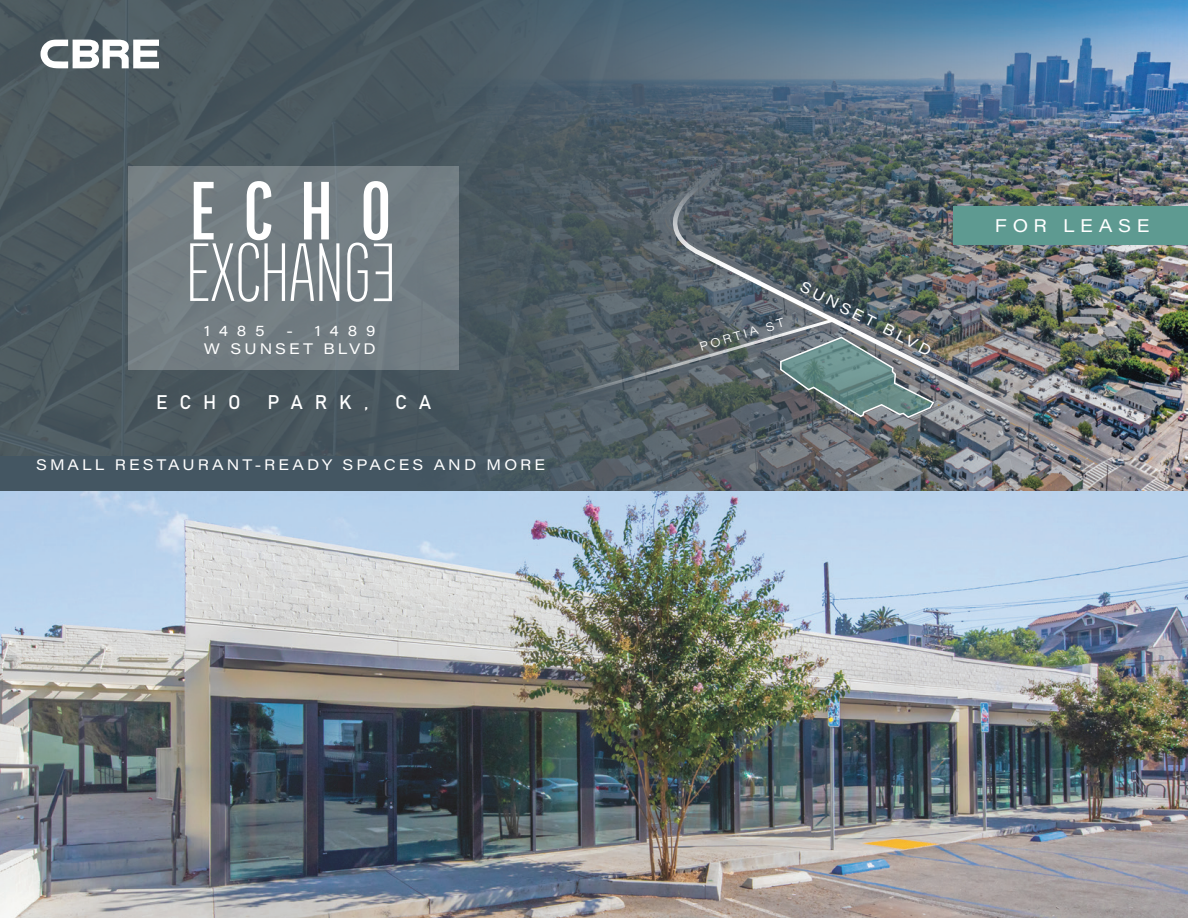
<style>
.page{position:relative;width:1188px;height:918px;background:#fff}
.page>*{position:absolute;margin:0;border:0;box-sizing:border-box;transform-origin:0 0}
.t1{font:90px "Titular";color:#fff}
.t2{font:700 90px "Titular";color:#fff}
.t3{font:19.5px "Bahnschrift";letter-spacing:.6em;color:#fff}
.t4{font:18px "Acumin Pro Wide";letter-spacing:.305em;color:#fff}
.t5{font:15px/18px "Acumin Pro Wide";letter-spacing:.205em;color:#fff;text-align:right}
.t6{font:300 12px "Acumin Pro Wide";color:#fff}
</style>
<div class="page">
<img style="left:0;top:490px;width:1188px;height:428px">
<div style="left:0;top:0;width:1188px;height:490px;background:#445662"></div>
<img style="left:0;top:0;width:412px;height:456px">
<div style="left:129px;top:166px;width:330px;height:204px;background:#737d82"></div>
<img style="left:434px;top:0;width:754px;height:490px">
<img style="left:671px;top:183px;width:372px;height:245px">
<svg style="left:41px;top:40px;width:118px;height:28px"></svg>
<div style="left:954px;top:207px;width:234px;height:38px;background:#5e9a91"></div>
<svg style="left:472px;top:317px;width:463px;height:109px"></svg>
<h1 class="t2" style="left:190px;top:166px;width:203px">ECHO</h1>
<h1 class="t1" style="left:186px;top:229px;width:186px">EXCHANG</h1>
<h1 class="t1" style="left:396px;top:315px;width:26px;rotate:-180deg">E</h1>
<p class="t5" style="left:204px;top:321px;width:173px">- 1489<br>W SUNSET BLVD</p>
<p class="t5" style="left:204px;top:321px;width:62px">1485</p>
<h2 class="t3" style="left:156px;top:390px;width:86px">ECHO</h2>
<h2 class="t3" style="left:268px;top:390px;width:103px">PARK,</h2>
<h2 class="t3" style="left:395px;top:390px;width:38px">C A</h2>
<p class="t5" style="left:36px;top:455px;width:511px">SMALL RESTAURANT-READY SPACES AND MORE</p>
<p class="t6" style="left:698px;top:338px;width:89px;rotate:-16deg">PORTIA ST</p>
<p class="t5" style="left:806px;top:277px;width:147px;rotate:27deg">SUNSET BLVD</p>
<p class="t4" style="left:995px;top:213px;width:156px">FOR LEASE</p>
</div>
